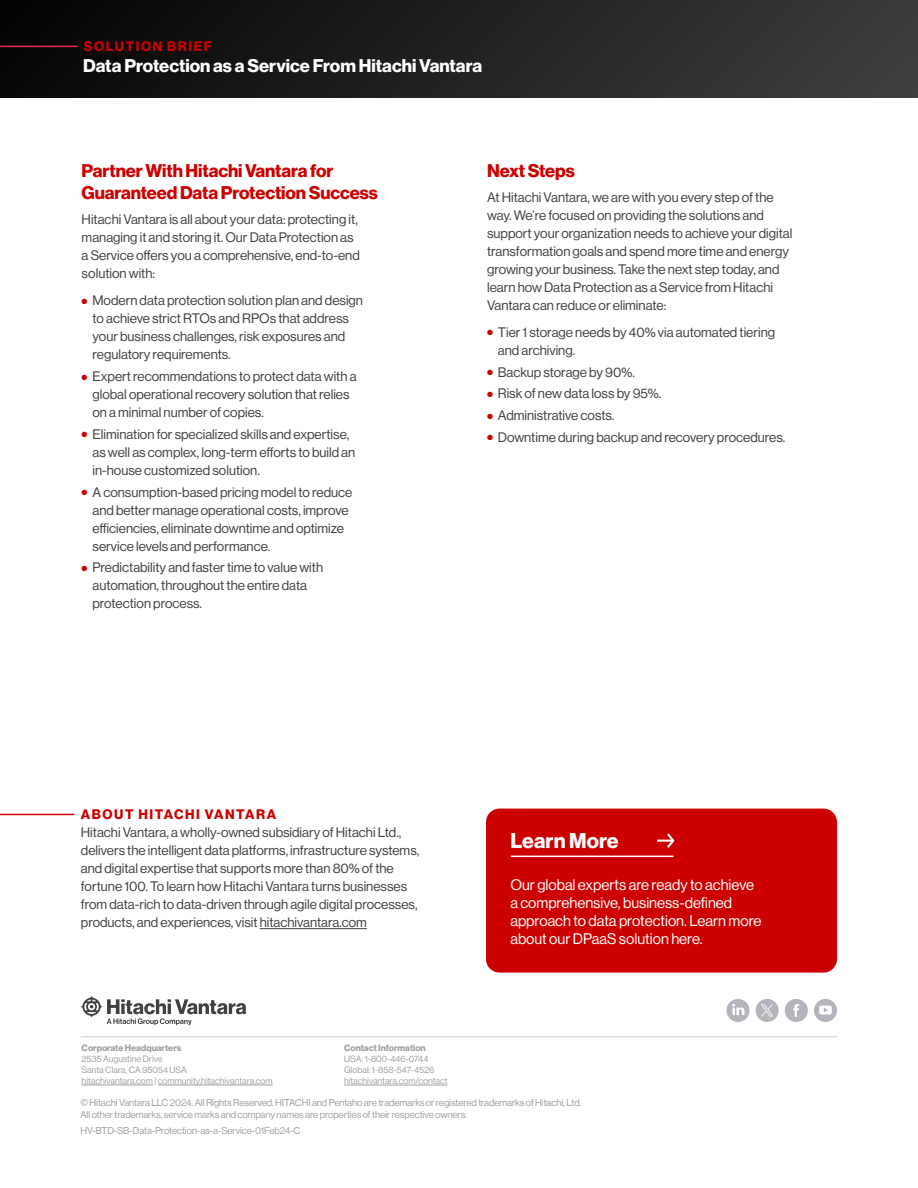
<style>
.page{position:relative;width:918px;height:1188px;background:#fff}
.page>*{position:absolute;margin:0;border:0;box-sizing:border-box;transform-origin:0 0}
.CTA_Title_Learn_More{font:21px "N Haas Grotesk DS Pro 75 Bd";letter-spacing:.005em;color:#fff}
.Callout_Headline_White{font:18px/22.5px "N Haas Grotesk DS Pro 75 Bd";letter-spacing:-.005em;color:#c00}
.t1{font:18px "N Haas Grotesk DS Pro 75 Bd";color:#fff}
.CTA_Body_10pt{font:15px/18px "N Haas Grotesk DS Pro 55 Rg";color:#fff}
.Callout_Headline_White-2{font:13.5px/18px "N Haas Grotesk DS Pro 55 Rg";color:#414141}
.t2{font:13.5px "N Haas Grotesk DS Pro 75 Bd";letter-spacing:.115em;color:#c00}
.t3{font:9.75px/12px "N Haas Grotesk DS Pro 55 Rg";letter-spacing:-.01em;color:#a0a0a0}
.t4{font:9px/10.8px "N Haas Grotesk DS Pro 55 Rg";color:#a0a0a0}
.t5{font:9px "N Haas Grotesk DS Pro 75 Bd";color:#a0a0a0}
.s1{color:#c00}
.s2{font-family:"N Haas Grotesk DS Pro 75 Bd";color:#c00}
</style>
<div class="page">
<div style="left:0;top:0;width:918px;height:98px;background:linear-gradient(to right,#040404,#3d3d3d)"></div>
<hr style="left:0;top:46px;width:77px;height:1px;background:#ed2b4e">
<hr style="left:81px;top:1036px;width:756px;height:1px;background:#d0d0d0">
<hr style="left:82px;top:1085px;width:71px;height:1px;background:#a0a0a0">
<hr style="left:158px;top:1085px;width:115px;height:1px;background:#a0a0a0">
<hr style="left:344px;top:1085px;width:103px;height:1px;background:#a0a0a0">
<svg style="left:81px;top:996px;width:165px;height:29px"></svg>
<div style="left:785px;top:999px;width:23px;height:23px;background:#b4b4bc;border-radius:50%"></div>
<svg style="left:793px;top:1004px;width:6px;height:13px"></svg>
<div style="left:726px;top:999px;width:24px;height:23px;background:#b4b4bc;border-radius:50%"></div>
<svg style="left:732px;top:1004px;width:12px;height:11px"></svg>
<div style="left:814px;top:999px;width:23px;height:23px;background:#b4b4bc;border-radius:50%"></div>
<svg style="left:819px;top:1006px;width:13px;height:8px"></svg>
<div style="left:756px;top:999px;width:23px;height:23px;background:#b4b4bc;border-radius:50%"></div>
<svg style="left:761px;top:1004px;width:12px;height:12px"></svg>
<div style="left:486px;top:809px;width:351px;height:164px;background:#c00;border-radius:14px"></div>
<hr style="left:511px;top:856px;width:163px;height:1px;background:#fff">
<svg style="left:657px;top:834px;width:17px;height:14px"></svg>
<hr style="left:0;top:814px;width:74px;height:1px;background:#c00">
<hr style="left:260px;top:928px;width:107px;height:1px;background:#414141">
<p class="t2" style="left:84px;top:38px;width:130px">SOLUTION BRIEF</p>
<h2 class="t1" style="left:83px;top:55px;width:400px">Data Protection as a Service From Hitachi Vantara</h2>
<p class="Callout_Headline_White" style="left:82px;top:160px;width:298px">Partner With Hitachi Vantara for<br>Guaranteed Data Protection Success</p>
<p class="Callout_Headline_White-2" style="left:82px;top:211px;width:280px">Hitachi Vantara is all about your data: protecting it, managing it and storing it. Our Data Protection as a Service offers you a comprehensive, end-to-end solution with:</p>
<p class="Callout_Headline_White-2" style="left:92px;top:292px;width:272px;text-indent:-11px"><span class="s1">●</span> Modern data protection solution plan and design to achieve strict RTOs and RPOs that address your business challenges, risk exposures and regulatory requirements.</p>
<p class="Callout_Headline_White-2" style="left:92px;top:368px;width:266px;text-indent:-11px"><span class="s1">●</span> Expert recommendations to protect data with a global operational recovery solution that relies on a minimal number of copies.</p>
<p class="Callout_Headline_White-2" style="left:92px;top:425px;width:264px;text-indent:-11px"><span class="s1">●</span> Elimination for specialized skills and expertise, as well as complex, long-term efforts to build an in-house customized solution.</p>
<p class="Callout_Headline_White-2" style="left:92px;top:483px;width:261px;text-indent:-11px"><span class="s1">●</span> A consumption-based pricing model to reduce and better manage operational costs, improve efficiencies, eliminate downtime and optimize service levels and performance.</p>
<p class="Callout_Headline_White-2" style="left:92px;top:559px;width:232px;text-indent:-11px"><span class="s1">●</span> Predictability and faster time to value with automation, throughout the entire data protection process.</p>
<p class="Callout_Headline_White" style="left:487px;top:160px;width:89px">Next Steps</p>
<p class="Callout_Headline_White-2" style="left:487px;top:188px;width:307px">At Hitachi Vantara, we are with you every step of the way. We’re focused on providing the solutions and support your organization needs to achieve your digital transformation goals and spend more time and energy growing your business. Take the next step today, and learn how Data Protection as a Service from Hitachi Vantara can reduce or eliminate:</p>
<p class="Callout_Headline_White-2" style="left:498px;top:323px;width:279px;text-indent:-11px"><span class="s1">●</span> Tier 1 storage needs by 40% via automated tiering and archiving.</p>
<p class="Callout_Headline_White-2" style="left:487px;top:363px;width:149px"><span class="s1">●</span> Backup storage by 90%.</p>
<p class="Callout_Headline_White-2" style="left:487px;top:385px;width:176px"><span class="s1">●</span> Risk of new data loss by 95%.</p>
<p class="Callout_Headline_White-2" style="left:487px;top:407px;width:129px"><span class="s1">●</span> Administrative costs.</p>
<p class="Callout_Headline_White-2" style="left:487px;top:428px;width:300px"><span class="s1">●</span> Downtime during backup and recovery procedures.</p>
<p class="Callout_Headline_White-2" style="left:81px;top:805px;width:340px"><span class="s2">ABOUT HITACHI VANTARA<br></span>Hitachi Vantara, a wholly-owned subsidiary of Hitachi Ltd., delivers the intelligent data platforms, infrastructure systems, and digital expertise that supports more than 80% of the fortune 100. To learn how Hitachi Vantara turns businesses from data-rich to data-driven through agile digital processes, products, and experiences, visit hitachivantara.com</p>
<p class="t5" style="left:82px;top:1043px;width:101px">Corporate Headquarters</p>
<p class="t4" style="left:82px;top:1054px;width:193px">2535 Augustine Drive<br>Santa Clara, CA 95054 USA<br>hitachivantara.com | community.hitachivantara.com</p>
<p class="t5" style="left:344px;top:1043px;width:83px">Contact Information</p>
<p class="t4" style="left:344px;top:1054px;width:105px">USA: 1-800-446-0744<br>Global: 1-858-547-4526 hitachivantara.com/contact</p>
<p class="CTA_Title_Learn_More" style="left:510px;top:828px;width:110px">Learn More</p>
<p class="CTA_Body_10pt" style="left:510px;top:876px;width:253px">Our global experts are ready to achieve a comprehensive, business-defined approach to data protection. Learn more about our DPaaS solution here.</p>
<p class="t3" style="left:80px;top:1096px;width:503px">© Hitachi Vantara LLC 2024. All Rights Reserved. HITACHI and Pentaho are trademarks or registered trademarks of Hitachi, Ltd.<br>All other trademarks, service marks and company names are properties of their respective owners.</p>
<p class="t3" style="left:80px;top:1125px;width:222px">HV-BTD-SB-Data-Protection-as-a-Service-01Feb24-C</p>
</div>
